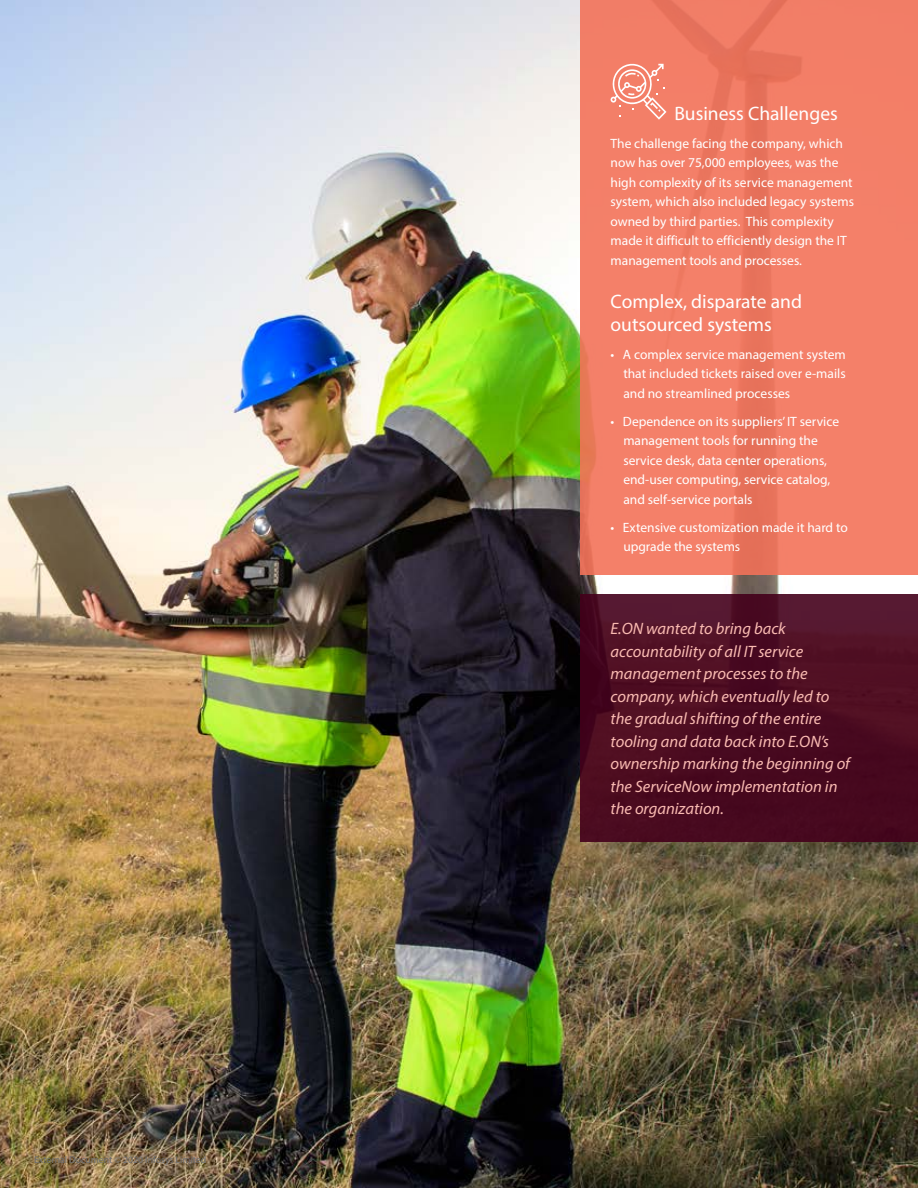
<style>
.page{position:relative;width:918px;height:1188px;background:#fff}
.page>*{position:absolute;margin:0;border:0;box-sizing:border-box;transform-origin:0 0}
.t1{font:19.5px/23.4px "Myriad Pro";color:#fff}
.t2{font:italic 16.5px/22.5px "Myriad Pro";color:#fabbb2}
.t3{font:13.5px/19.5px "Myriad Pro";color:#fff}
.t4{font:9.75px "Myriad Pro";color:#6d6e71}
</style>
<div class="page">
<img style="left:0;top:0;width:918px;height:1188px">
<svg style="left:581px;top:0;width:337px;height:574px;fill:#f48069"></svg>
<div style="left:581px;top:594px;width:337px;height:248px;background:linear-gradient(to bottom,#53142a,#45061b)"></div>
<svg style="left:611px;top:62px;width:55px;height:58px"></svg>
<p class="t4" style="left:34px;top:1154px;width:174px">External Document © 2020 Infosys Limited</p>
<h1 class="t1" style="left:674px;top:101px;width:165px">Business Challenges</h1>
<p class="t3" style="left:611px;top:133px;width:245px">The challenge facing the company, which now has over 75,000 employees, was the high complexity of its service management system, which also included legacy systems owned by third parties. This complexity made it difficult to efficiently design the IT management tools and processes.</p>
<h1 class="t1" style="left:611px;top:289px;width:193px">Complex, disparate and outsourced systems</h1>
<p class="t3" style="left:623px;top:344px;width:224px;text-align:justify;text-indent:-13px">• A complex service management system that included tickets raised over e-mails and no streamlined processes</p>
<p class="t3" style="left:623px;top:411px;width:217px;text-indent:-13px">• Dependence on its suppliers’ IT service management tools for running the service desk, data center operations, end-user computing, service catalog, and self-service portals</p>
<p class="t3" style="left:623px;top:517px;width:226px;text-indent:-13px">• Extensive customization made it hard to upgrade the systems</p>
<p class="t2" style="left:611px;top:617px;width:241px">E.ON wanted to bring back accountability of all IT service management processes to the company, which eventually led to the gradual shifting of the entire tooling and data back into E.ON’s ownership marking the beginning of the ServiceNow implementation in the organization.</p>
</div>
